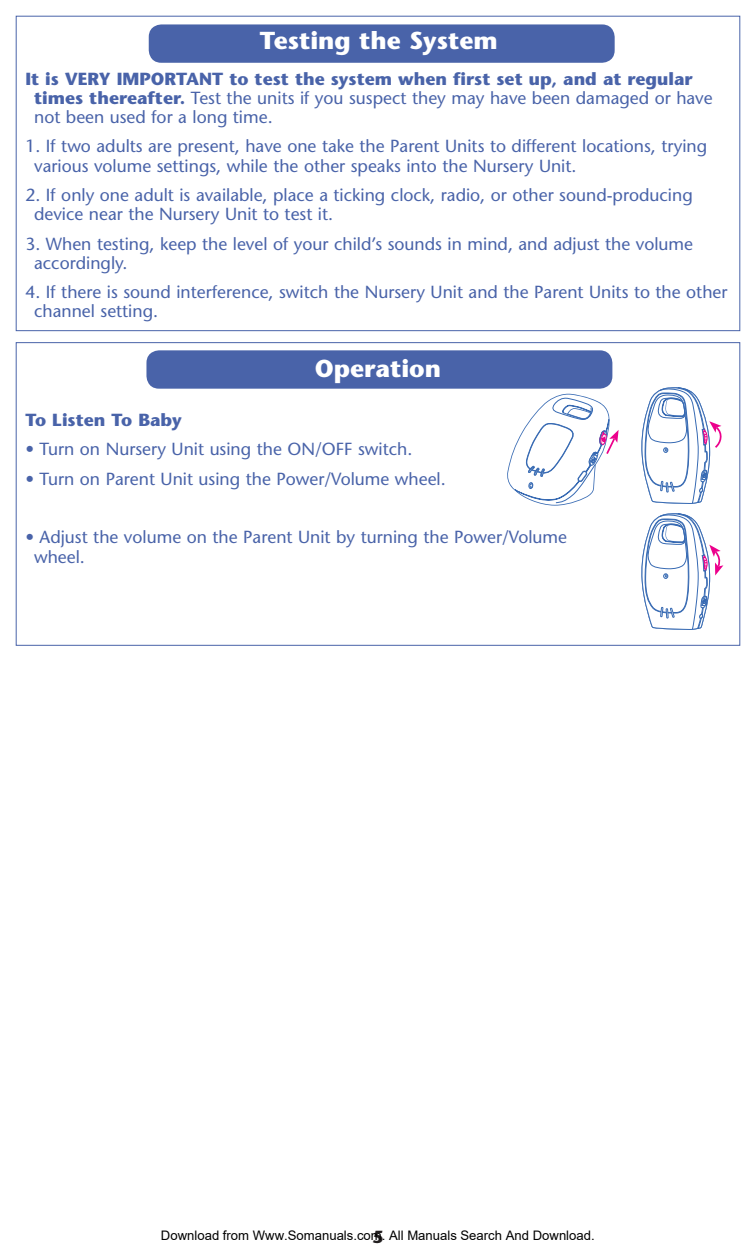
<style>
.page{position:relative;width:756px;height:1260px;background:#fff}
.page>*{position:absolute;margin:0;border:0;box-sizing:border-box;transform-origin:0 0}
.t1{font:700 24.5px "Stone Sans";color:#fff}
.t2{font:17.5px/19.2px "Stone Sans";color:#4963a9}
.t3{font:700 17.5px "Stone Sans";color:#4963a9}
.t4{font:700 17.5px "Stone Sans";color:#231f20}
.t5{font:13.12px "Arial";color:#000}
.s1{font-weight:700}
</style>
<div class="page">
<div style="left:146px;top:350px;width:466px;height:39px;background:#4963a9;border-radius:13px"></div>
<div style="left:149px;top:24px;width:466px;height:39px;background:#4963a9;border-radius:13px"></div>
<svg style="left:507px;top:394px;width:112px;height:112px"></svg>
<svg style="left:641px;top:387px;width:81px;height:117px"></svg>
<svg style="left:641px;top:513px;width:82px;height:117px"></svg>
<h1 class="t1" style="left:260px;top:31px;width:239px">Testing the System</h1>
<p class="t2" style="left:34px;top:71px;width:680px;text-indent:-9px"><span class="s1">It is VERY IMPORTANT to test the system when first set up, and at regular times thereafter.</span> Test the units if you suspect they may have been damaged or have not been used for a long time.</p>
<p class="t2" style="left:34px;top:139px;width:675px;text-indent:-9px">1. If two adults are present, have one take the Parent Units to different locations, trying various volume settings, while the other speaks into the Nursery Unit.</p>
<p class="t2" style="left:34px;top:187px;width:660px;text-indent:-9px">2. If only one adult is available, place a ticking clock, radio, or other sound-producing device near the Nursery Unit to test it.</p>
<p class="t2" style="left:34px;top:236px;width:661px;text-indent:-9px">3. When testing, keep the level of your child’s sounds in mind, and adjust the volume accordingly.</p>
<p class="t2" style="left:34px;top:284px;width:695px;text-indent:-9px">4. If there is sound interference, switch the Nursery Unit and the Parent Units to the other channel setting.</p>
<h1 class="t1" style="left:315px;top:359px;width:128px">Operation</h1>
<p class="t3" style="left:25px;top:413px;width:158px">To Listen To Baby</p>
<p class="t2" style="left:25px;top:442px;width:389px">• Turn on Nursery Unit using the ON/OFF switch.</p>
<p class="t2" style="left:25px;top:471px;width:422px">• Turn on Parent Unit using the Power/Volume wheel.</p>
<p class="t2" style="left:34px;top:530px;width:534px;text-indent:-9px">• Adjust the volume on the Parent Unit by turning the Power/Volume wheel.</p>
<p class="t5" style="left:161px;top:1228px;width:435px">Download from Www.Somanuals.com. All Manuals Search And Download.</p>
<p class="t4" style="left:372px;top:1230px;width:13px">5</p>
</div>
